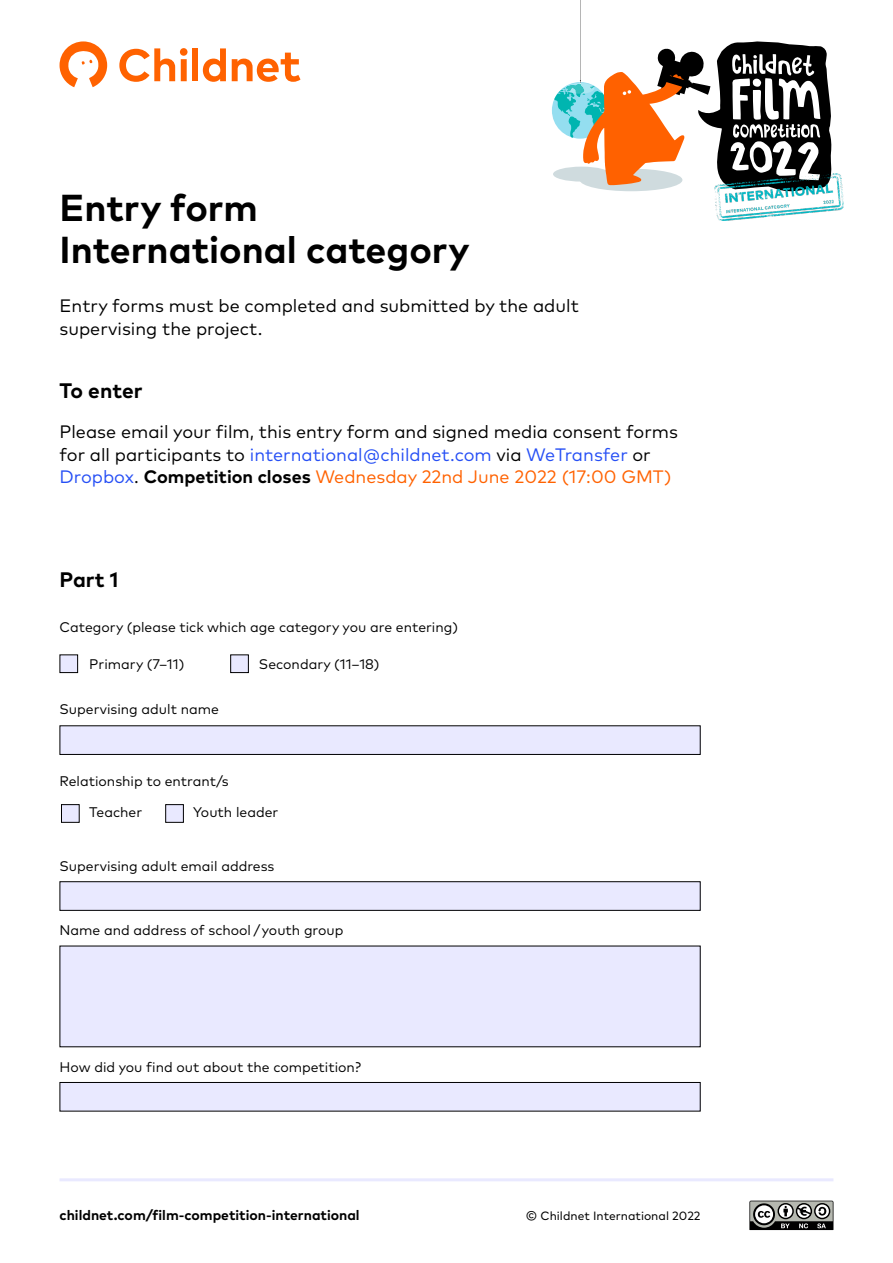
<style>
.page{position:relative;width:893px;height:1263px;background:#fff}
.page>*{position:absolute;margin:0;border:0;box-sizing:border-box;transform-origin:0 0}
.t1{font:700 37.5px/42px "Mark Pro";color:#000}
.t2{font:700 21px "Mark Pro";color:#000}
.t3{font:18px/22.5px "Mark Pro";color:#000}
.t4{font:13.95px "Mark Pro";color:#000}
.t5{font:700 13.95px "Mark Pro";color:#000}
.t6{font:12px "Mark Pro";color:#000}
.s1{color:#264ff5}
.s2{font-weight:700}
.s3{color:#ff6200}
</style>
<div class="page">
<svg style="left:119px;top:48px;width:68px;height:34px"></svg>
<div style="left:192px;top:48px;width:6px;height:33px;background:#ff6200"></div>
<svg style="left:203px;top:48px;width:23px;height:34px"></svg>
<svg style="left:232px;top:53px;width:68px;height:29px"></svg>
<svg style="left:60px;top:41px;width:47px;height:46px"></svg>
<hr style="left:60px;top:1178px;width:773px;height:3px;background:#e9e9ff">
<svg style="left:749px;top:1201px;width:84px;height:29px;background:#747572"></svg>
<div style="left:61px;top:805px;width:18px;height:17px;background:#e9e9ff"></div>
<div style="left:61px;top:804px;width:19px;height:19px;border:1px solid #000"></div>
<div style="left:166px;top:805px;width:17px;height:17px;background:#e9e9ff"></div>
<div style="left:165px;top:804px;width:19px;height:19px;border:1px solid #000"></div>
<div style="left:60px;top:726px;width:640px;height:28px;background:#e9e9ff"></div>
<div style="left:60px;top:725px;width:641px;height:30px;border:1px solid #000"></div>
<div style="left:60px;top:882px;width:640px;height:28px;background:#e9e9ff"></div>
<div style="left:60px;top:881px;width:641px;height:30px;border:1px solid #000"></div>
<div style="left:60px;top:1082px;width:640px;height:29px;background:#e9e9ff"></div>
<div style="left:60px;top:1082px;width:641px;height:29px;border:1px solid #000"></div>
<div style="left:60px;top:946px;width:640px;height:101px;background:#e9e9ff"></div>
<svg style="left:554px;top:0;width:278px;height:192px"></svg>
<div style="left:60px;top:655px;width:18px;height:17px;background:#e9e9ff"></div>
<div style="left:60px;top:654px;width:18px;height:19px;border:1px solid #000"></div>
<div style="left:231px;top:655px;width:17px;height:17px;background:#e9e9ff"></div>
<div style="left:230px;top:654px;width:19px;height:19px;border:1px solid #000"></div>
<img style="left:715px;top:173px;width:128px;height:47px">
<h1 class="t1" style="left:60px;top:183px;width:412px">Entry form<br>International category</h1>
<p class="t3" style="left:60px;top:293px;width:521px">Entry forms must be completed and submitted by the adult supervising the project.</p>
<p class="t2" style="left:60px;top:374px;width:84px">To enter</p>
<p class="t3" style="left:60px;top:419px;width:620px">Please email your film, this entry form and signed media consent forms for all participants to <span class="s1">international@childnet.com</span> via <span class="s1">WeTransfer</span> or<br><span class="s1">Dropbox</span>. <span class="s2">Competition closes</span> <span class="s3">Wednesday 22nd June 2022 (17:00 GMT)</span></p>
<p class="t2" style="left:60px;top:563px;width:61px">Part 1</p>
<p class="t4" style="left:60px;top:616px;width:400px">Category (please tick which age category you are entering)</p>
<p class="t4" style="left:89px;top:653px;width:97px">Primary (7–11)</p>
<p class="t4" style="left:259px;top:653px;width:122px">Secondary (11–18)</p>
<p class="t4" style="left:60px;top:698px;width:161px">Supervising adult name</p>
<p class="t4" style="left:60px;top:771px;width:171px">Relationship to entrant/s</p>
<p class="t4" style="left:89px;top:802px;width:54px">Teacher</p>
<p class="t4" style="left:193px;top:802px;width:87px">Youth leader</p>
<p class="t4" style="left:60px;top:856px;width:216px">Supervising adult email address</p>
<p class="t4" style="left:60px;top:919px;width:285px">Name and address of school / youth group</p>
<p class="t4" style="left:60px;top:1056px;width:303px">How did you find out about the competition?</p>
<p class="t5" style="left:60px;top:1205px;width:302px">childnet.com/film-competition-international</p>
<p class="t6" style="left:526px;top:1207px;width:176px">© Childnet International 2022</p>
</div>
